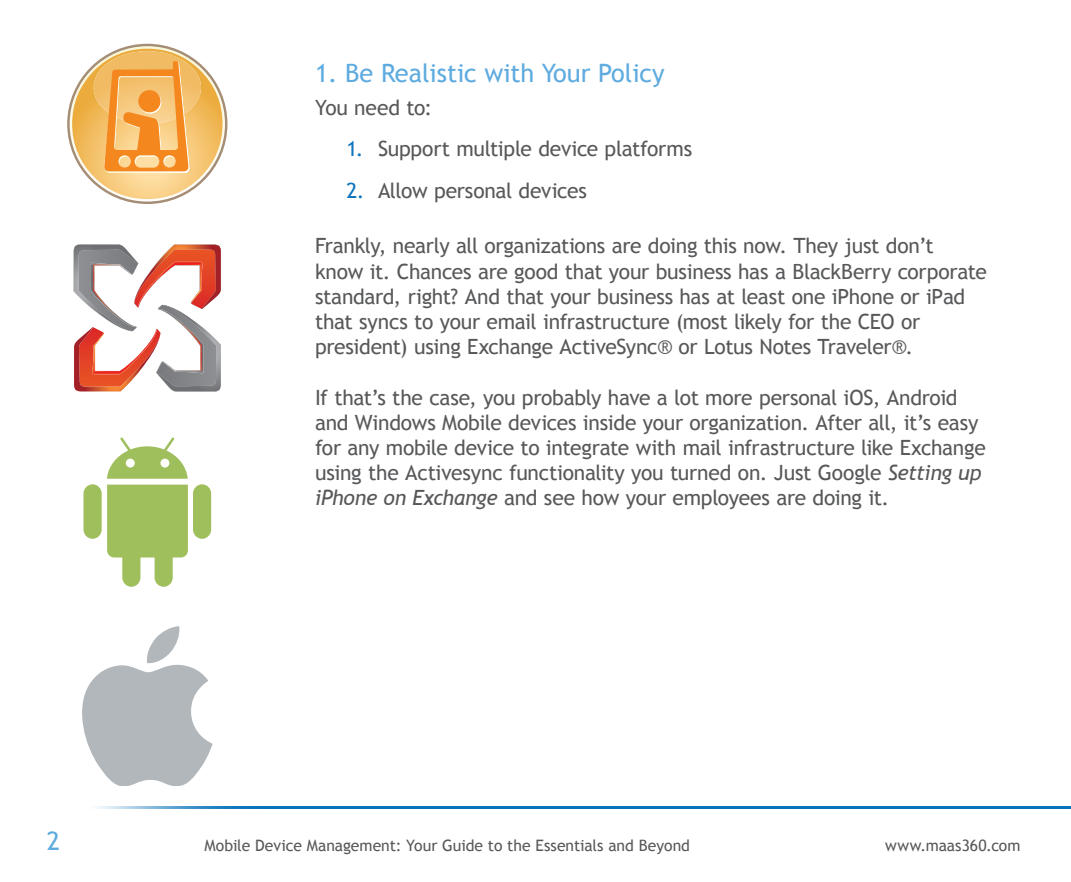
<style>
.page{position:relative;width:1071px;height:882px;background:#fff}
.page>*{position:absolute;margin:0;border:0;box-sizing:border-box;transform-origin:0 0}
.t1{font:25.38px "Trebuchet MS";color:#5eabdf}
.t2{font:21px/25.2px "Trebuchet MS";letter-spacing:-.015em;color:#57585a}
.t3{font:15.75px "Trebuchet MS";color:#57585a}
.s1{color:#1074bc}
.s2{font-style:italic}
</style>
<div class="page">
<img style="left:97px;top:806px;width:974px;height:2px">
<svg style="left:83px;top:437px;width:129px;height:150px"></svg>
<svg style="left:82px;top:626px;width:131px;height:159px"></svg>
<svg style="left:67px;top:44px;width:160px;height:160px"></svg>
<svg style="left:74px;top:245px;width:147px;height:147px"></svg>
<img style="left:138px;top:262px;width:65px;height:45px">
<p class="t1" style="left:315px;top:58px;width:351px">1. Be Realistic with Your Policy</p>
<p class="t2" style="left:315px;top:95px;width:119px">You need to:</p>
<p class="t2" style="left:346px;top:136px;width:347px"><span class="s1">1.</span> Support multiple device platforms</p>
<p class="t2" style="left:346px;top:178px;width:242px"><span class="s1">2.</span> Allow personal devices</p>
<p class="t2" style="left:315px;top:234px;width:674px">Frankly, nearly all organizations are doing this now. They just don’t know it. Chances are good that your business has a BlackBerry corporate standard, right? And that your business has at least one iPhone or iPad that syncs to your email infrastructure (most likely for the CEO or president) using Exchange ActiveSync® or Lotus Notes Traveler®.</p>
<p class="t2" style="left:315px;top:385px;width:672px">If that’s the case, you probably have a lot more personal iOS, Android and Windows Mobile devices inside your organization. After all, it’s easy for any mobile device to integrate with mail infrastructure like Exchange using the Activesync functionality you turned on. Just Google <span class="s2">Setting up iPhone on Exchange</span> and see how your employees are doing it.</p>
<p class="t1" style="left:47px;top:826px;width:15px">2</p>
<p class="t3" style="left:205px;top:836px;width:487px">Mobile Device Management: Your Guide to the Essentials and Beyond</p>
<p class="t3" style="left:885px;top:836px;width:137px">www.maas360.com</p>
</div>
